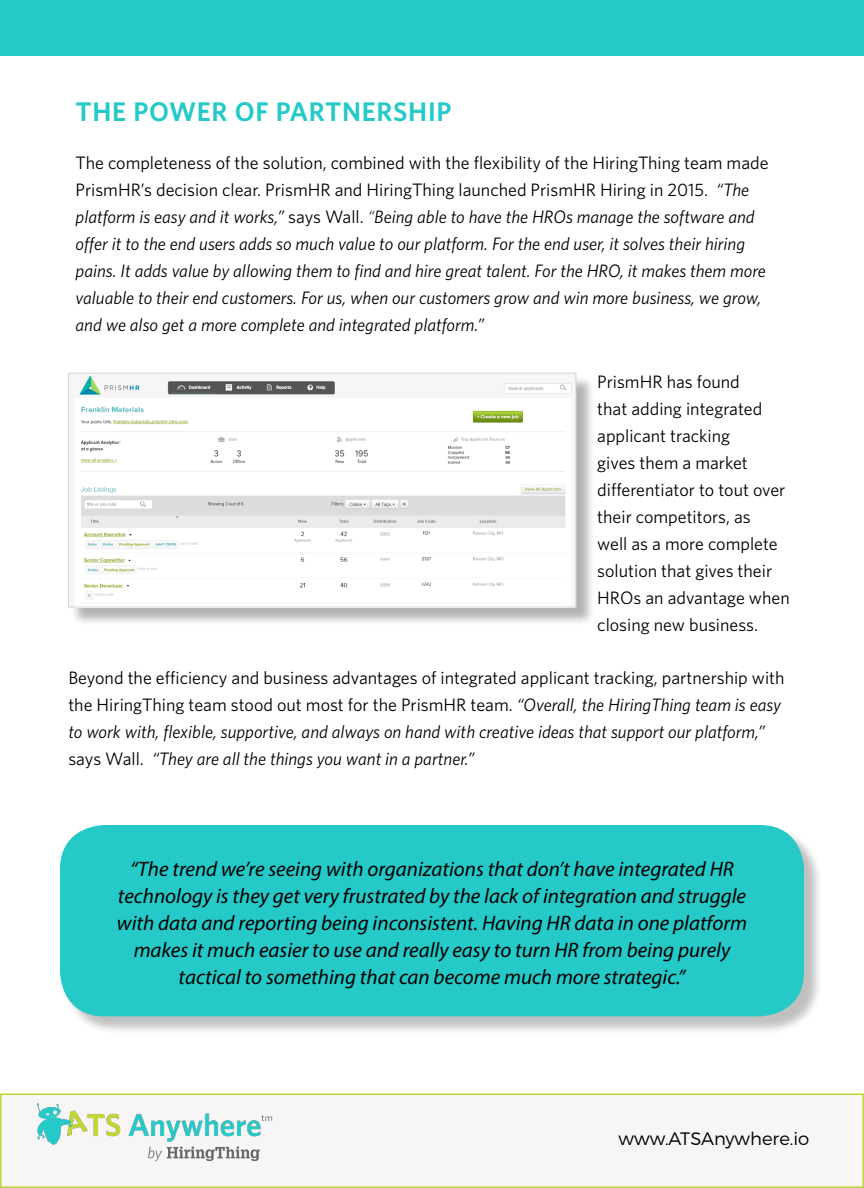
<style>
.page{position:relative;width:864px;height:1188px;background:#fff}
.page>*{position:absolute;margin:0;border:0;box-sizing:border-box;transform-origin:0 0}
.t1{font:600 27px "Whitney HTF";letter-spacing:.025em;color:#24c9c8}
.t2{font:italic 21px/27px "Myriad Pro";color:#000;text-align:center}
.t3{font:italic 18px/27px "Whitney HTF";color:#000}
.t4{font:18px/27px "Whitney HTF";color:#000}
.t5{font:300 18px "Montserrat";color:#000}
.s1{font-style:normal}
.s2{font-weight:300}
</style>
<div class="page">
<div style="left:1px;top:1094px;width:862px;height:93px;background:#f7f5f5"></div>
<div style="left:0;top:1094px;width:864px;height:94px;border:2px solid #c1d72f"></div>
<img style="left:36px;top:1103px;width:237px;height:59px">
<div style="left:62px;top:827px;width:761px;height:208px;background:#000;opacity:.25"></div>
<div style="left:60px;top:825px;width:744px;height:191px;background:#24c9c8;border-radius:44px"></div>
<div style="left:70px;top:375px;width:525px;height:251px;background:#000;opacity:.3"></div>
<img style="left:70px;top:375px;width:504px;height:230px">
<div style="left:68px;top:373px;width:508px;height:234px;border:1px solid #d4d4d3"></div>
<div style="left:0;top:0;width:864px;height:55px;background:#24c9c8"></div>
<h1 class="t1" style="left:76px;top:95px;width:377px">THE POWER OF PARTNERSHIP</h1>
<p class="t3" style="left:76px;top:149px;width:694px"><span class="s1">The completeness of the solution, combined with the flexibility of the HiringThing team made PrismHR’s decision clear. PrismHR and HiringThing launched PrismHR Hiring in 2015.</span> “The platform is easy and it works,” <span class="s1">says Wall.</span> <span class="s2">“</span>Being able to have the HROs manage the software and offer it to the end users adds so much value to our platform. For the end user, it solves their hiring pains. It adds value by allowing them to find and hire great talent. For the HRO, it makes them more valuable to their end customers. For us, when our customers grow and win more business, we grow, and we also get a more complete and integrated platform.”</p>
<p class="t4" style="left:597px;top:368px;width:194px">PrismHR has found<br>that adding integrated applicant tracking<br>gives them a market differentiator to tout over their competitors, as<br>well as a more complete solution that gives their<br>HROs an advantage when closing new business.</p>
<p class="t3" style="left:68px;top:664px;width:718px"><span class="s1">Beyond the efficiency and business advantages of integrated applicant tracking, partnership with the HiringThing team stood out most for the PrismHR team.</span> “Overall, the HiringThing team is easy to work with, flexible, supportive, and always on hand with creative ideas that support our platform,” <span class="s1">says Wall.</span> “They are all the things you want in a partner.”</p>
<p class="t2" style="left:117px;top:855px;width:632px">“The trend we’re seeing with organizations that don’t have integrated HR technology is they get very frustrated by the lack of integration and struggle with data and reporting being inconsistent. Having HR data in one platform makes it much easier to use and really easy to turn HR from being purely tactical to something that can become much more strategic.”</p>
<p class="t5" style="left:619px;top:1124px;width:192px">www.ATSAnywhere.io</p>
</div>
